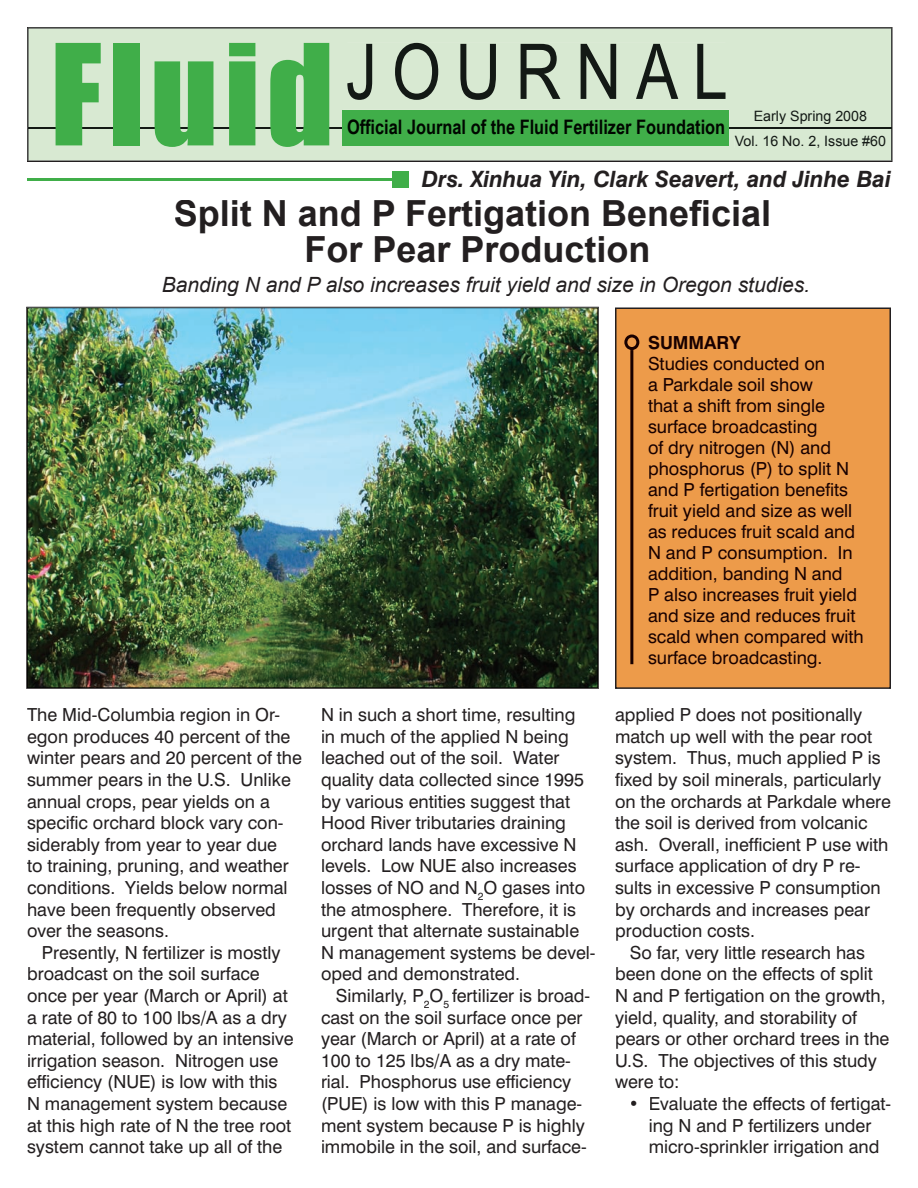
<style>
.page{position:relative;width:918px;height:1188px;background:#fff}
.page>*{position:absolute;margin:0;border:0;box-sizing:border-box;transform-origin:0 0}
.t1{font:129.6px "Impact";letter-spacing:.05em;color:#40ae49}
.t2{font:76.95px "Arial Narrow";letter-spacing:.19em;color:#131915}
.t3{font:700 36px/36px "Arial";color:#231f20;text-align:center}
.t4{font:italic 700 22.5px "Swiss 721 BT";color:#231f20}
.t5{font:italic 21px "Arial";color:#231f20}
.t6{font:700 19.95px "Arial Narrow";color:#000700}
.t7{font:18px/21.6px "Swiss 721 BT";color:#231f20}
.t8{font:18px/21px "Swiss 721 BT";color:#180000}
.t9{font:700 18px "Swiss 721 BT";color:#180000}
.t10{font:14.25px/24.8px "Arial";color:#131915;text-align:center}
</style>
<div class="page">
<div style="left:615px;top:308px;width:276px;height:381px;background:#ed9b4a"></div>
<div style="left:649px;top:336px;width:92px;height:13px;background:#ed9b4a"></div>
<div style="left:649px;top:357px;width:176px;height:13px;background:#ed9b4a"></div>
<div style="left:649px;top:378px;width:164px;height:13px;background:#ed9b4a"></div>
<div style="left:648px;top:399px;width:177px;height:17px;background:#ed9b4a"></div>
<div style="left:649px;top:420px;width:169px;height:17px;background:#ed9b4a"></div>
<div style="left:649px;top:441px;width:182px;height:17px;background:#ed9b4a"></div>
<div style="left:649px;top:462px;width:200px;height:17px;background:#ed9b4a"></div>
<div style="left:649px;top:483px;width:199px;height:17px;background:#ed9b4a"></div>
<div style="left:648px;top:504px;width:204px;height:17px;background:#ed9b4a"></div>
<div style="left:649px;top:525px;width:206px;height:13px;background:#ed9b4a"></div>
<div style="left:649px;top:546px;width:204px;height:17px;background:#ed9b4a"></div>
<div style="left:649px;top:567px;width:194px;height:17px;background:#ed9b4a"></div>
<div style="left:649px;top:588px;width:208px;height:17px;background:#ed9b4a"></div>
<div style="left:649px;top:609px;width:207px;height:13px;background:#ed9b4a"></div>
<div style="left:649px;top:630px;width:215px;height:17px;background:#ed9b4a"></div>
<div style="left:649px;top:651px;width:179px;height:17px;background:#ed9b4a"></div>
<img style="left:26px;top:307px;width:573px;height:382px">
<img style="left:27px;top:308px;width:571px;height:47px">
<img style="left:27px;top:355px;width:52px;height:333px">
<img style="left:546px;top:355px;width:52px;height:333px">
<img style="left:79px;top:640px;width:467px;height:48px">
<div style="left:28px;top:28px;width:864px;height:133px;background:#d8e9d2"></div>
<div style="left:347px;top:43px;width:379px;height:57px;background:#d8e9d2"></div>
<hr style="left:729px;top:127px;width:162px;height:1px;background:#131915">
<hr style="left:28px;top:127px;width:315px;height:1px;background:#131915">
<div style="left:343px;top:110px;width:386px;height:36px;background:#40ae49"></div>
<div style="left:755px;top:111px;width:111px;height:13px;background:#d8e9d2"></div>
<div style="left:735px;top:135px;width:150px;height:13px;background:#d8e9d2"></div>
<hr style="left:27px;top:178px;width:378px;height:3px;background:#40ae49">
<svg style="left:624px;top:335px;width:15px;height:329px;background:#bf7939"></svg>
<div style="left:392px;top:171px;width:17px;height:16px;background:#40ae49"></div>
<h1 class="t1" style="left:50px;top:-6px;width:285px">Fluid</h1>
<h2 class="t2" style="left:346px;top:15px;width:384px">JOURNAL</h2>
<p class="t6" style="left:347px;top:112px;width:380px">Official Journal of the Fluid Fertilizer Foundation</p>
<p class="t10" style="left:735px;top:104px;width:153px">Early Spring 2008<br>Vol. 16 No. 2, Issue #60</p>
<p class="t4" style="left:422px;top:166px;width:471px">Drs. Xinhua Yin, Clark Seavert, and Jinhe Bai</p>
<h3 class="t3" style="left:174px;top:197px;width:599px">Split N and P Fertigation Beneficial<br>For Pear Production</h3>
<p class="t5" style="left:162px;top:271px;width:650px">Banding N and P also increases fruit yield and size in Oregon studies.</p>
<p class="t9" style="left:648px;top:332px;width:94px">SUMMARY</p>
<p class="t8" style="left:648px;top:353px;width:217px">Studies conducted on<br>a Parkdale soil show<br>that a shift from single surface broadcasting<br>of dry nitrogen (N) and phosphorus (P) to split N and P fertigation benefits fruit yield and size as well as reduces fruit scald and<br>N and P consumption. In addition, banding N and<br>P also increases fruit yield and size and reduces fruit scald when compared with surface broadcasting.</p>
<p class="t7" style="left:27px;top:704px;width:276px">The Mid-Columbia region in Or&shy;egon produces 40 percent of the winter pears and 20 percent of the summer pears in the U.S. Unlike annual crops, pear yields on a specific orchard block vary con&shy;siderably from year to year due<br>to training, pruning, and weather conditions. Yields below normal have been frequently observed over the seasons.</p>
<p class="t7" style="left:27px;top:941px;width:268px;text-indent:15px">Presently, N fertilizer is mostly broadcast on the soil surface once per year (March or April) at a rate of 80 to 100 lbs/A as a dry material, followed by an intensive irrigation season. Nitrogen use efficiency (NUE) is low with this<br>N management system because at this high rate of N the tree root system cannot take up all of the</p>
<p class="t7" style="left:321px;top:704px;width:276px">N in such a short time, resulting<br>in much of the applied N being leached out of the soil. Water quality data collected since 1995 by various entities suggest that<br>Hood River tributaries draining orchard lands have excessive N levels. Low NUE also increases losses of NO and N<sub>2</sub>O gases into the atmosphere. Therefore, it is urgent that alternate sustainable<br>N management systems be devel&shy;oped and demonstrated.</p>
<p class="t7" style="left:321px;top:985px;width:271px;text-indent:15px">Similarly, P<sub>2</sub>O<sub>5</sub> fertilizer is broad&shy;cast on the soil surface once per year (March or April) at a rate of<br>100 to 125 lbs/A as a dry mate&shy;rial. Phosphorus use efficiency (PUE) is low with this P manage&shy;ment system because P is highly immobile in the soil, and surface-</p>
<p class="t7" style="left:615px;top:704px;width:278px">applied P does not positionally match up well with the pear root system. Thus, much applied P is fixed by soil minerals, particularly on the orchards at Parkdale where the soil is derived from volcanic ash. Overall, inefficient P use with surface application of dry P re&shy;sults in excessive P consumption by orchards and increases pear production costs.</p>
<p class="t7" style="left:615px;top:941px;width:276px;text-indent:15px">So far, very little research has been done on the effects of split<br>N and P fertigation on the growth, yield, quality, and storability of pears or other orchard trees in the<br>U.S. The objectives of this study were to:</p>
<p class="t7" style="left:649px;top:1093px;width:244px">Evaluate the effects of fertigat&shy;ing N and P fertilizers under micro-sprinkler irrigation and</p>
<p class="t7" style="left:628px;top:1093px;width:12px">•</p>
</div>
